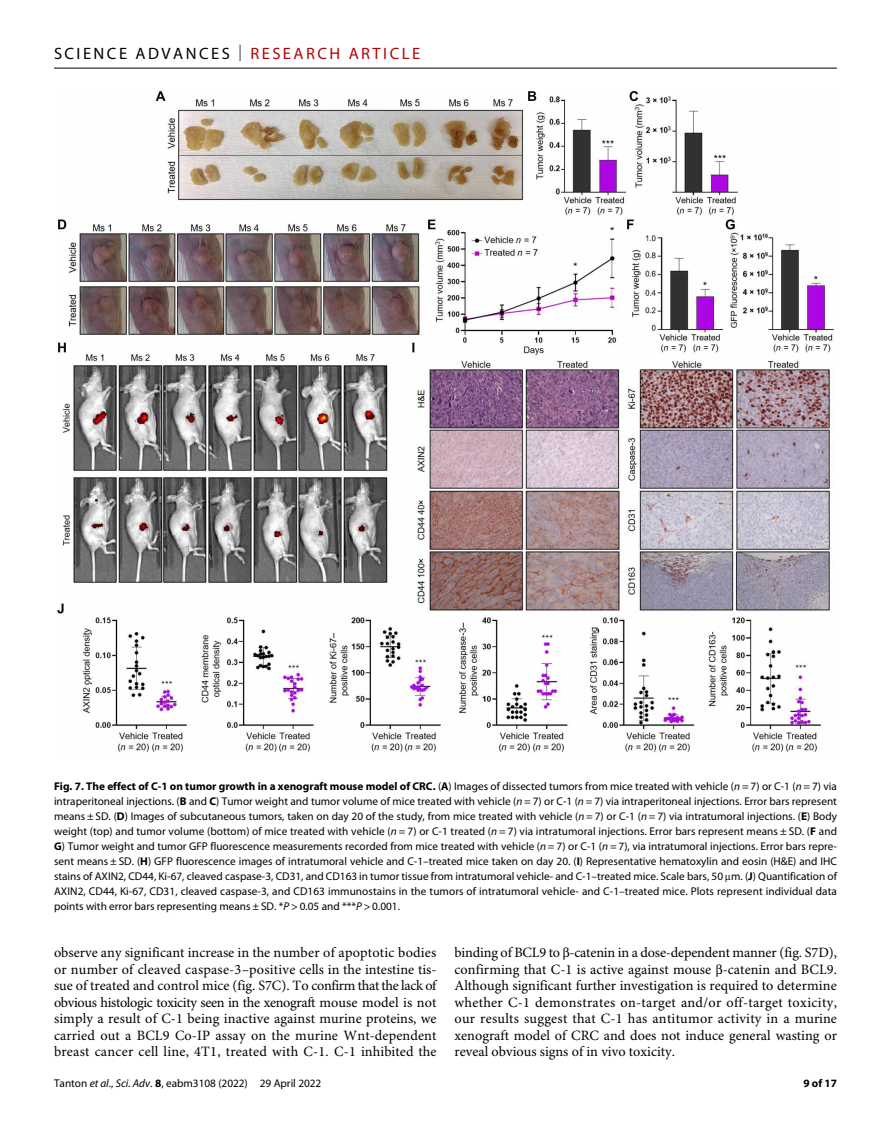
<style>
.page{position:relative;width:891px;height:1134px;background:#fff}
.page>*{position:absolute;margin:0;border:0;box-sizing:border-box;transform-origin:0 0}
.t1{font:16.5px "Myriad Pro";letter-spacing:.15em;color:#000}
.t2{font:14.25px/16.5px "Minion Pro";color:#000;text-align:justify}
.t3{font:11.25px/15px "Myriad Pro";color:#000;text-align:justify}
.t4{font:700 11.25px "Myriad Pro";color:#000}
.s1{font-weight:300}
.s2{color:#b10508}
.s3{font-weight:700}
.s4{font-style:italic}
</style>
<div class="page">
<hr style="left:54px;top:68px;width:783px;height:1px;background:#000">
<img style="left:57px;top:90px;width:777px;height:662px">
<h1 class="t1" style="left:54px;top:40px;width:368px">SCIENCE ADVANCES <span class="s1">|</span> <span class="s2">RESEARCH ARTICLE</span></h1>
<p class="t3" style="left:54px;top:779px;width:785px"><span class="s3">Fig. 7. The effect of C-1 on tumor growth in a xenograft mouse model of CRC.</span> (<span class="s3">A</span>) Images of dissected tumors from mice treated with vehicle (<span class="s4">n</span> = 7) or C-1 (<span class="s4">n</span> = 7) via intraperitoneal injections. (<span class="s3">B</span> and <span class="s3">C</span>) Tumor weight and tumor volume of mice treated with vehicle (<span class="s4">n</span> = 7) or C-1 (<span class="s4">n</span> = 7) via intraperitoneal injections. Error bars represent means ± SD. (<span class="s3">D</span>) Images of subcutaneous tumors, taken on day 20 of the study, from mice treated with vehicle (<span class="s4">n</span> = 7) or C-1 (<span class="s4">n</span> = 7) via intratumoral injections. (<span class="s3">E</span>) Body weight (top) and tumor volume (bottom) of mice treated with vehicle (<span class="s4">n</span> = 7) or C-1 treated (<span class="s4">n</span> = 7) via intratumoral injections. Error bars represent means ± SD. (<span class="s3">F</span> and <span class="s3">G</span>) Tumor weight and tumor GFP fluorescence measurements recorded from mice treated with vehicle (<span class="s4">n</span> = 7) or C-1 (<span class="s4">n</span> = 7), via intratumoral injections. Error bars repre&shy;sent means ± SD. (<span class="s3">H</span>) GFP fluorescence images of intratumoral vehicle and C-1–treated mice taken on day 20. (<span class="s3">I</span>) Representative hematoxylin and eosin (H&amp;E) and IHC stains of AXIN2, CD44, Ki-67, cleaved caspase-3, CD31, and CD163 in tumor tissue from intratumoral vehicle- and C-1–treated mice. Scale bars, 50 m. (<span class="s3">J</span>) Quantification of AXIN2, CD44, Ki-67, CD31, cleaved caspase-3, and CD163 immunostains in the tumors of intratumoral vehicle- and C-1–treated mice. Plots represent individual data points with error bars representing means ± SD. *<span class="s4">P</span> &gt; 0.05 and ***<span class="s4">P</span> &gt; 0.001.</p>
<p class="t2" style="left:54px;top:946px;width:384px">observe any significant increase in the number of apoptotic bodies or number of cleaved caspase-3–positive cells in the intestine tis&shy;sue of treated and control mice (fig. S7C). To confirm that the lack of obvious histologic toxicity seen in the xenograft mouse model is not simply a result of C-1 being inactive against murine proteins, we carried out a BCL9 Co-IP assay on the murine Wnt-dependent breast cancer cell line, 4T1, treated with C-1. C-1 inhibited the</p>
<p class="t2" style="left:454px;top:946px;width:384px">binding of BCL9 to -catenin in a dose-dependent manner (fig. S7D), confirming that C-1 is active against mouse -catenin and BCL9.<br>Although significant further investigation is required to determine whether C-1 demonstrates on-target and/or off-target toxicity, our results suggest that C-1 has antitumor activity in a murine xenograft model of CRC and does not induce general wasting or reveal obvious signs of in vivo toxicity.</p>
<p class="t3" style="left:54px;top:1076px;width:269px">Tanton <span class="s4">et al</span>., <span class="s4">Sci. Adv.</span> <span class="s3">8</span>, eabm3108 (2022) 29 April 2022</p>
<p class="t4" style="left:803px;top:1074px;width:35px">9 of 17</p>
</div>
